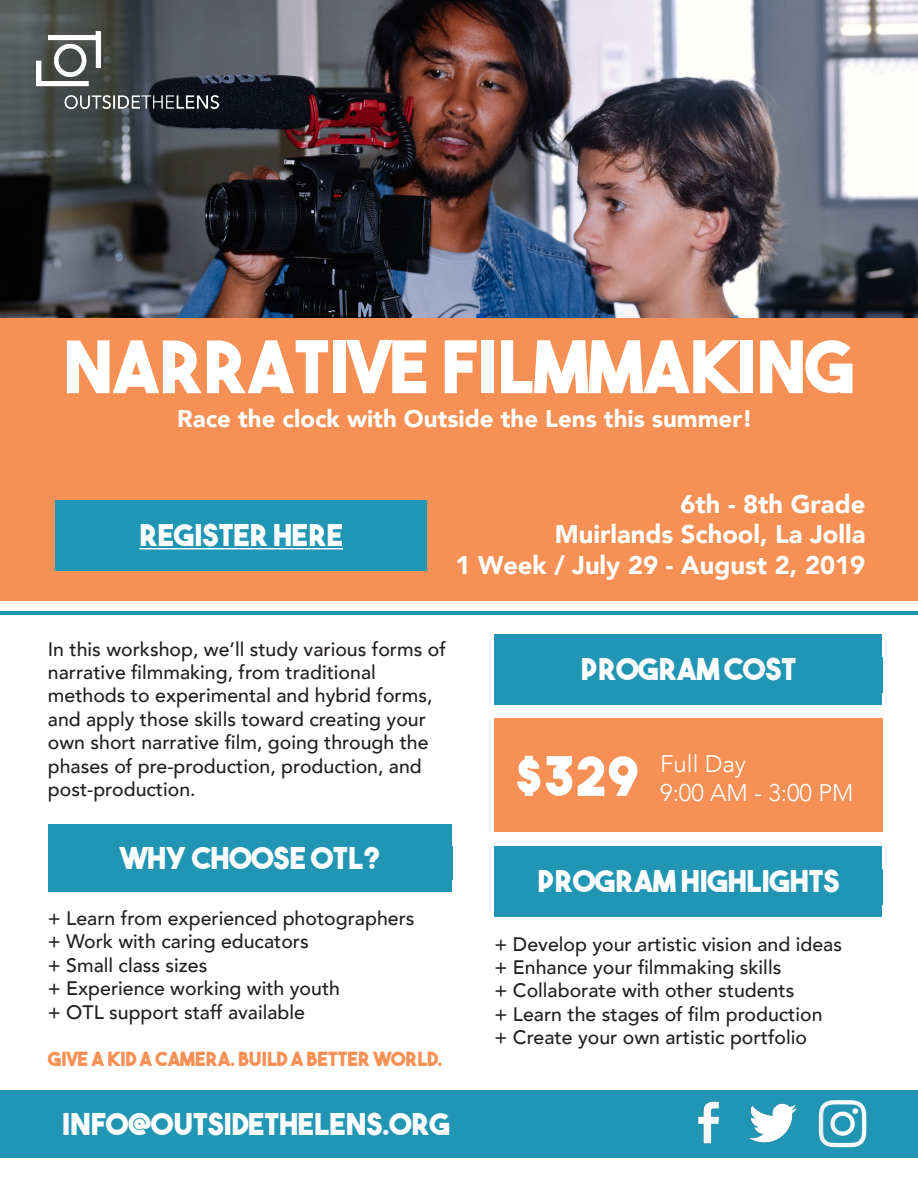
<style>
.page{position:relative;width:918px;height:1188px;background:#fff}
.page>*{position:absolute;margin:0;border:0;box-sizing:border-box;transform-origin:0 0}
.t1{font:72px "The Bold Font";color:#fff}
.t2{font:54px "The Bold Font";color:#fff}
.t3{font:30px "The Bold Font";color:#fff}
.t4{font:900 25.5px "Avenir";color:#fff}
.t5{font:900 24px "Avenir";color:#fff}
.t6{font:300 24px "Avenir";color:#fff}
.t7{font:500 19.5px/23.4px "Avenir";color:#231f20}
.t8{font:19.5px "The Bold Font";color:#f69054}
</style>
<div class="page">
<img style="left:0;top:0;width:918px;height:318px">
<div style="left:0;top:318px;width:918px;height:282px;background:#f69054"></div>
<div style="left:495px;top:718px;width:388px;height:114px;background:#f69054"></div>
<div style="left:48px;top:824px;width:404px;height:67px;background:#2096b4"></div>
<div style="left:495px;top:635px;width:387px;height:70px;background:#2096b4"></div>
<div style="left:495px;top:847px;width:387px;height:70px;background:#2096b4"></div>
<div style="left:55px;top:501px;width:372px;height:70px;background:#2096b4"></div>
<hr style="left:139px;top:548px;width:204px;height:1px;background:#fff">
<hr style="left:0;top:612px;width:918px;height:3px;background:#2096b4">
<div style="left:0;top:1090px;width:918px;height:67px;background:#2096b4"></div>
<img style="left:749px;top:1103px;width:48px;height:40px">
<img style="left:698px;top:1101px;width:21px;height:43px">
<img style="left:818px;top:1100px;width:49px;height:48px">
<img style="left:36px;top:32px;width:183px;height:83px">
<p class="t1" style="left:63px;top:321px;width:793px">NARRATIVE FILMMAKING</p>
<p class="t5" style="left:177px;top:399px;width:577px">Race the clock with Outside the Lens this summer!</p>
<p class="t3" style="left:139px;top:517px;width:205px">REGISTER HERE</p>
<p class="t4" style="left:680px;top:482px;width:187px">6th - 8th Grade</p>
<p class="t4" style="left:555px;top:513px;width:312px">Muirlands School, La Jolla</p>
<p class="t4" style="left:456px;top:543px;width:411px">1 Week / July 29 - August 2, 2019</p>
<p class="t7" style="left:48px;top:636px;width:400px">In this workshop, we’ll study various forms of narrative filmmaking, from traditional</p>
<p class="t7" style="left:48px;top:683px;width:386px">methods to experimental and hybrid forms, and apply those skills toward creating your own short narrative film, going through the phases of pre-production, production, and post-production.</p>
<p class="t3" style="left:120px;top:839px;width:262px">WHY CHOOSE OTL?</p>
<p class="t7" style="left:48px;top:905px;width:368px">+ Learn from experienced photographers</p>
<p class="t7" style="left:48px;top:929px;width:262px">+ Work with caring educators</p>
<p class="t7" style="left:48px;top:952px;width:161px">+ Small class sizes</p>
<p class="t7" style="left:48px;top:976px;width:294px">+ Experience working with youth</p>
<p class="t7" style="left:48px;top:999px;width:259px">+ OTL support staff available</p>
<p class="t8" style="left:48px;top:1047px;width:396px">GIVE A KID A CAMERA. BUILD A BETTER WORLD.</p>
<p class="t3" style="left:581px;top:650px;width:217px">PROGRAM COST</p>
<p class="t2" style="left:515px;top:742px;width:126px">$329</p>
<p class="t6" style="left:660px;top:750px;width:87px">Full Day</p>
<p class="t6" style="left:660px;top:779px;width:195px">9:00 AM - 3:00 PM</p>
<p class="t3" style="left:538px;top:862px;width:304px">PROGRAM HIGHLIGHTS</p>
<p class="t7" style="left:495px;top:931px;width:349px">+ Develop your artistic vision and ideas</p>
<p class="t7" style="left:495px;top:954px;width:288px">+ Enhance your filmmaking skills</p>
<p class="t7" style="left:495px;top:978px;width:301px">+ Collaborate with other students</p>
<p class="t7" style="left:495px;top:1001px;width:330px">+ Learn the stages of film production</p>
<p class="t7" style="left:495px;top:1025px;width:314px">+ Create your own artistic portfolio</p>
<p class="t3" style="left:62px;top:1105px;width:390px">INFO@OUTSIDETHELENS.ORG</p>
</div>
